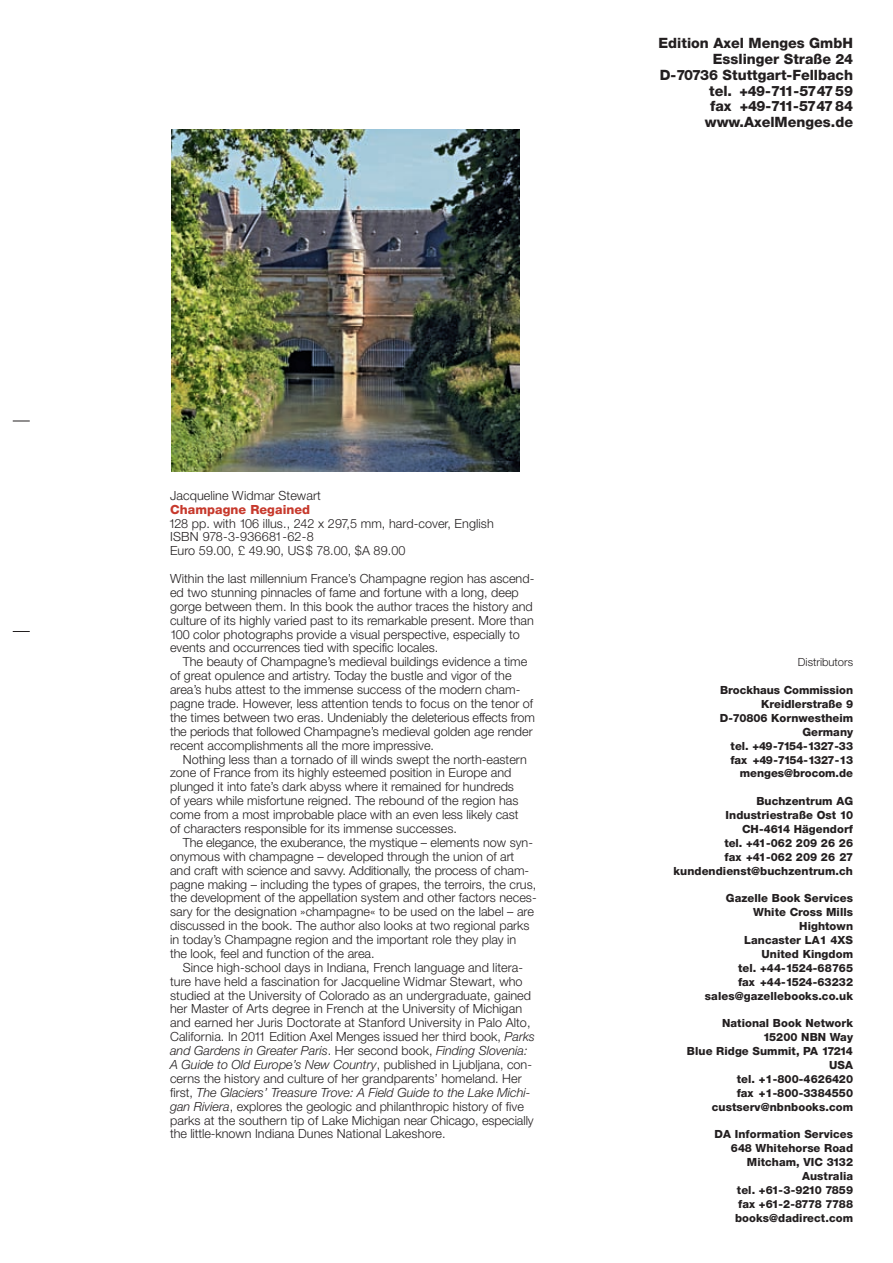
<style>
.page{position:relative;width:893px;height:1263px;background:#fff}
.page>*{position:absolute;margin:0;border:0;box-sizing:border-box;transform-origin:0 0}
.t1{font:800 14.25px/15.8px "Helvetica Neue";color:#231f20;text-align:right}
.t2{font:300 12.6px/14px "Helvetica Neue";color:#231f20}
.t3{font:800 12.6px "Helvetica Neue";letter-spacing:.005em;color:#c7392c}
.t4{font:800 11.25px/14px "Helvetica Neue";letter-spacing:.005em;color:#231f20;text-align:right}
.t5{font:300 11.25px "Helvetica Neue";color:#231f20}
.s1{font-style:italic}
</style>
<div class="page">
<svg style="left:13px;top:421px;width:17px;height:1px"></svg>
<svg style="left:13px;top:631px;width:17px;height:1px"></svg>
<img style="left:171px;top:129px;width:349px;height:343px">
<p class="t1" style="left:658px;top:37px;width:196px">Edition Axel Menges GmbH<br>Esslinger Straße 24<br>D-70736 Stuttgart-Fellbach tel. +49-711-574759<br>fax +49-711-574784 www.AxelMenges.de</p>
<p class="t2" style="left:170px;top:489px;width:152px">Jacqueline Widmar Stewart</p>
<p class="t3" style="left:170px;top:505px;width:142px">Champagne Regained</p>
<p class="t2" style="left:169px;top:517px;width:327px">128 pp. with 106 illus., 242 x 297,5 mm, hard-cover, English<br>ISBN 978-3-936681-62-8<br>Euro 59.00, £ 49.90, US$ 78.00, $A 89.00</p>
<p class="t2" style="left:170px;top:573px;width:366px">Within the last millennium France’s Champagne region has ascend&shy;ed two stunning pinnacles of fame and fortune with a long, deep gorge between them. In this book the author traces the history and culture of its highly varied past to its remarkable present. More than 100 color photographs provide a visual perspective, especially to events and occurrences tied with specific locales.</p>
<p class="t2" style="left:170px;top:656px;width:366px;text-indent:13px">The beauty of Champagne’s medieval buildings evidence a time of great opulence and artistry. Today the bustle and vigor of the area’s hubs attest to the immense success of the modern cham&shy;pagne trade. However, less attention tends to focus on the tenor of the times between two eras. Undeniably the deleterious effects from the periods that followed Champagne’s medieval golden age render recent accomplishments all the more impressive.</p>
<p class="t2" style="left:170px;top:753px;width:358px;text-indent:13px">Nothing less than a tornado of ill winds swept the north-eastern zone of France from its highly esteemed position in Europe and plunged it into fate’s dark abyss where it remained for hundreds of years while misfortune reigned. The rebound of the region has come from a most improbable place with an even less likely cast of characters responsible for its immense successes.</p>
<p class="t2" style="left:170px;top:836px;width:368px;text-indent:13px">The elegance, the exuberance, the mystique – elements now syn&shy;onymous with champagne – developed through the union of art and craft with science and savvy. Additionally, the process of cham&shy;pagne making – including the types of grapes, the terroirs, the crus, the development of the appellation system and other factors neces&shy;sary for the designation »champagne« to be used on the label – are discussed in the book. The author also looks at two regional parks in today’s Champagne region and the important role they play in<br>the look, feel and function of the area.</p>
<p class="t2" style="left:170px;top:961px;width:366px;text-indent:13px">Since high-school days in Indiana, French language and litera&shy;ture have held a fascination for Jacqueline Widmar Stewart, who studied at the University of Colorado as an undergraduate, gained her Master of Arts degree in French at the University of Michigan and earned her Juris Doctorate at Stanford University in Palo Alto, California. In 2011 Edition Axel Menges issued her third book, <span class="s1">Parks and Gardens in Greater Paris</span>. Her second book, <span class="s1">Finding Slovenia:<br>A Guide to Old Europe’s New Country</span>, published in Ljubljana, con&shy;cerns the history and culture of her grandparents’ homeland. Her first, <span class="s1">The Glaciers’ Treasure Trove: A Field Guide to the Lake Michi&shy;gan Riviera</span>, explores the geologic and philanthropic history of five parks at the southern tip of Lake Michigan near Chicago, especially the little-known Indiana Dunes National Lakeshore.</p>
<p class="t5" style="left:798px;top:658px;width:57px">Distributors</p>
<p class="t4" style="left:720px;top:684px;width:135px">Brockhaus Commission<br>Kreidlerstraße 9<br>D-70806 Kornwestheim<br>Germany<br>tel. +49-7154-1327-33 fax +49-7154-1327-13 menges@brocom.de</p>
<p class="t4" style="left:673px;top:795px;width:181px">Buchzentrum AG<br>Industriestraße Ost 10<br>CH-4614 Hägendorf<br>tel. +41-062 209 26 26<br>fax +41-062 209 26 27 kundendienst@buchzentrum.ch</p>
<p class="t4" style="left:705px;top:892px;width:150px">Gazelle Book Services<br>White Cross Mills<br>Hightown<br>Lancaster LA1 4XS<br>United Kingdom<br>tel. +44-1524-68765<br>fax +44-1524-63232 sales@gazellebooks.co.uk</p>
<p class="t4" style="left:687px;top:1017px;width:168px">National Book Network<br>15200 NBN Way<br>Blue Ridge Summit, PA 17214<br>USA<br>tel. +1-800-4626420<br>fax +1-800-3384550 custserv@nbnbooks.com</p>
<p class="t4" style="left:715px;top:1128px;width:140px">DA Information Services<br>648 Whitehorse Road<br>Mitcham, VIC 3132<br>Australia<br>tel. +61-3-9210 7859<br>fax +61-2-8778 7788 books@dadirect.com</p>
</div>
